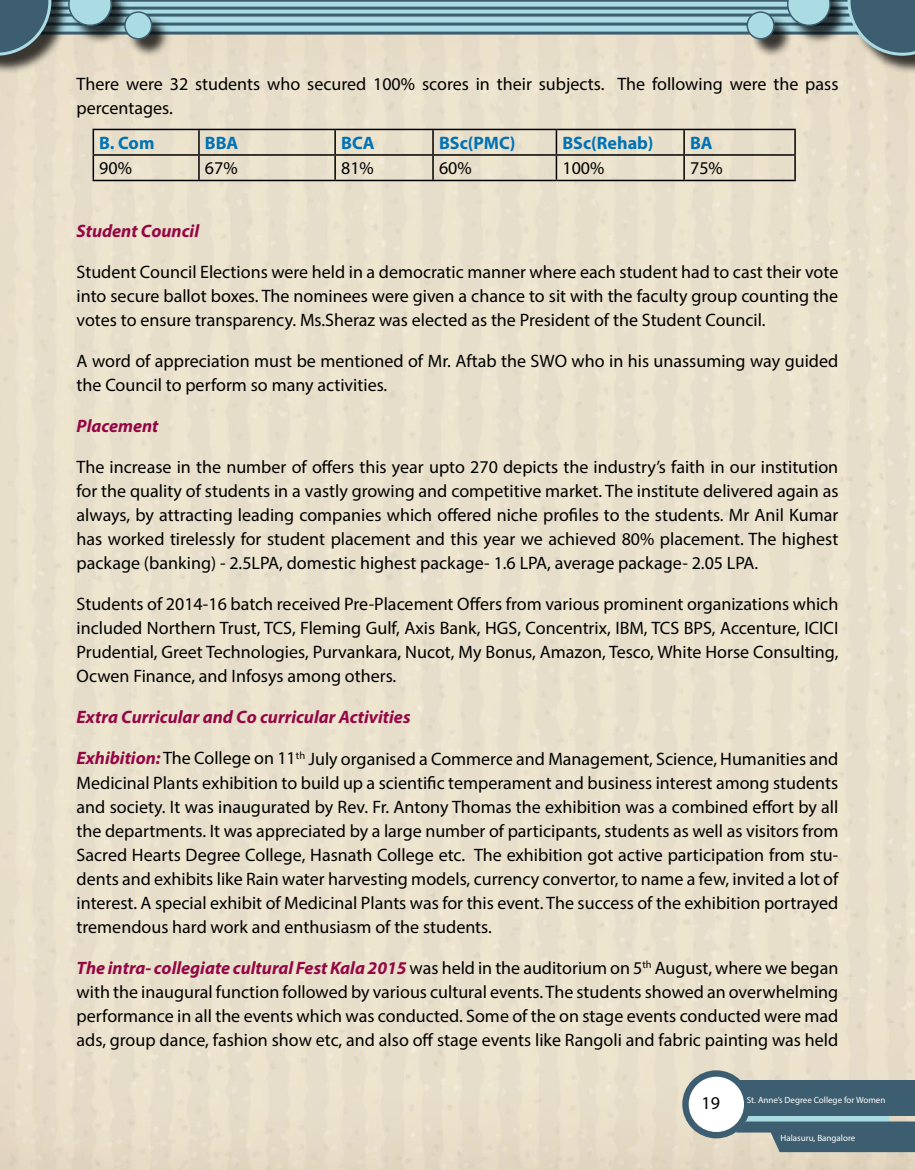
<style>
.page{position:relative;width:915px;height:1170px;background:#fff}
.page>*{position:absolute;margin:0;border:0;box-sizing:border-box;transform-origin:0 0}
.t1{font:18px/24px "Myriad Pro";color:#000;text-align:justify}
.t2{font:italic 700 18px "Myriad Pro";color:#940645}
.t3{font:700 18px "Myriad Pro";color:#0072b5}
.t4{font:9px "Myriad Pro";color:#fff}
.s1{font-weight:700;font-style:italic;color:#940645}
</style>
<div class="page">
<div style="left:0;top:56px;width:914px;height:1113px;background:#e8dfcb"></div>
<div style="left:742px;top:1094px;width:146px;height:35px;background:linear-gradient(to right,#a8d9e1,#acdde5)"></div>
<div style="left:738px;top:1079px;width:176px;height:36px;background:#3c5e70"></div>
<svg style="left:682px;top:1070px;width:68px;height:68px"></svg>
<div style="left:688px;top:1076px;width:55px;height:55px;background:#fff;border-radius:50%"></div>
<svg style="left:735px;top:1121px;width:179px;height:30px;background:#55717d"></svg>
<div style="left:849px;top:0;width:65px;height:74px;background:#000;opacity:.75"></div>
<div style="left:749px;top:14px;width:43px;height:44px;background:#e8ddc9"></div>
<div style="left:0;top:0;width:70px;height:74px;background:#000;opacity:.75"></div>
<svg style="left:0;top:0;width:914px;height:56px;background:#97aeaf"></svg>
<div style="left:127px;top:14px;width:44px;height:44px;background:#000;opacity:.75"></div>
<div style="left:125px;top:12px;width:27px;height:27px;background:#abdce4;border-radius:50%"></div>
<div style="left:124px;top:11px;width:28px;height:28px;border:2px solid #3c5e70;border-radius:50%"></div>
<hr style="left:92px;top:129px;width:107px;height:1px;background:#000">
<hr style="left:92px;top:130px;width:2px;height:24px;background:#000">
<hr style="left:199px;top:129px;width:136px;height:1px;background:#000">
<hr style="left:198px;top:130px;width:2px;height:24px;background:#000">
<hr style="left:335px;top:129px;width:98px;height:1px;background:#000">
<hr style="left:334px;top:130px;width:2px;height:24px;background:#000">
<hr style="left:433px;top:129px;width:123px;height:1px;background:#000">
<hr style="left:556px;top:129px;width:128px;height:1px;background:#000">
<hr style="left:555px;top:130px;width:2px;height:24px;background:#000">
<hr style="left:684px;top:129px;width:111px;height:1px;background:#000">
<hr style="left:92px;top:154px;width:107px;height:2px;background:#000">
<hr style="left:92px;top:156px;width:2px;height:24px;background:#000">
<hr style="left:199px;top:154px;width:136px;height:2px;background:#000">
<hr style="left:198px;top:156px;width:2px;height:24px;background:#000">
<hr style="left:335px;top:154px;width:98px;height:2px;background:#000">
<hr style="left:334px;top:156px;width:2px;height:24px;background:#000">
<hr style="left:433px;top:154px;width:123px;height:2px;background:#000">
<svg style="left:432px;top:130px;width:1px;height:50px"></svg>
<hr style="left:556px;top:154px;width:128px;height:2px;background:#000">
<hr style="left:555px;top:156px;width:2px;height:24px;background:#000">
<hr style="left:684px;top:154px;width:111px;height:2px;background:#000">
<svg style="left:683px;top:130px;width:1px;height:50px"></svg>
<svg style="left:794px;top:130px;width:1px;height:50px"></svg>
<hr style="left:92px;top:180px;width:107px;height:1px;background:#000">
<hr style="left:199px;top:180px;width:136px;height:1px;background:#000">
<hr style="left:335px;top:180px;width:98px;height:1px;background:#000">
<hr style="left:433px;top:180px;width:123px;height:1px;background:#000">
<hr style="left:556px;top:180px;width:128px;height:1px;background:#000">
<hr style="left:684px;top:180px;width:111px;height:1px;background:#000">
<p class="t1" style="left:77px;top:72px;width:763px">There were 32 students who secured 100% scores in their subjects. The following were the pass percentages.</p>
<p class="t3" style="left:99px;top:131px;width:57px">B. Com</p>
<p class="t3" style="left:205px;top:131px;width:35px">BBA</p>
<p class="t3" style="left:341px;top:131px;width:35px">BCA</p>
<p class="t3" style="left:439px;top:131px;width:78px">BSc(PMC)</p>
<p class="t3" style="left:562px;top:131px;width:92px">BSc(Rehab)</p>
<p class="t3" style="left:690px;top:131px;width:24px">BA</p>
<p class="t1" style="left:99px;top:156px;width:34px">90%</p>
<p class="t1" style="left:205px;top:156px;width:34px">67%</p>
<p class="t1" style="left:341px;top:156px;width:34px">81%</p>
<p class="t1" style="left:439px;top:156px;width:34px">60%</p>
<p class="t1" style="left:562px;top:156px;width:43px">100%</p>
<p class="t1" style="left:690px;top:156px;width:34px">75%</p>
<p class="t2" style="left:77px;top:219px;width:124px">Student Council</p>
<p class="t1" style="left:77px;top:260px;width:763px">Student Council Elections were held in a democratic manner where each student had to cast their vote into secure ballot boxes. The nominees were given a chance to sit with the faculty group counting the votes to ensure transparency. Ms.Sheraz was elected as the President of the Student Council.</p>
<p class="t1" style="left:77px;top:349px;width:763px">A word of appreciation must be mentioned of Mr. Aftab the SWO who in his unassuming way guided the Council to perform so many activities.</p>
<p class="t2" style="left:77px;top:414px;width:83px">Placement</p>
<p class="t1" style="left:77px;top:455px;width:763px">The increase in the number of offers this year upto 270 depicts the industry’s faith in our institution for the quality of students in a vastly growing and competitive market. The institute delivered again as always, by attracting leading companies which offered niche profiles to the students. Mr Anil Kumar has worked tirelessly for student placement and this year we achieved 80% placement. The highest package (banking) - 2.5LPA, domestic highest package- 1.6 LPA, average package- 2.05 LPA.</p>
<p class="t1" style="left:77px;top:592px;width:763px">Students of 2014-16 batch received Pre-Placement Offers from various prominent organizations which included Northern Trust, TCS, Fleming Gulf, Axis Bank, HGS, Concentrix, IBM, TCS BPS, Accenture, ICICI Prudential, Greet Technologies, Purvankara, Nucot, My Bonus, Amazon, Tesco, White Horse Consulting, Ocwen Finance, and Infosys among others.</p>
<p class="t2" style="left:77px;top:705px;width:335px">Extra Curricular and Co curricular Activities</p>
<p class="t1" style="left:77px;top:746px;width:763px"><span class="s1">Exhibition:</span> The College on 11<sup>th</sup> July organised a Commerce and Management, Science, Humanities and Medicinal Plants exhibition to build up a scientific temperament and business interest among students and society. It was inaugurated by Rev. Fr. Antony Thomas the exhibition was a combined effort by all the departments. It was appreciated by a large number of participants, students as well as visitors from Sacred Hearts Degree College, Hasnath College etc. The exhibition got active participation from stu&shy;dents and exhibits like Rain water harvesting models, currency convertor, to name a few, invited a lot of interest. A special exhibit of Medicinal Plants was for this event. The success of the exhibition portrayed tremendous hard work and enthusiasm of the students.</p>
<p class="t1" style="left:77px;top:955px;width:763px"><span class="s1">The intra- collegiate cultural Fest Kala 2015</span> was held in the auditorium on 5<sup>th</sup> August, where we began with the inaugural function followed by various cultural events. The students showed an overwhelming performance in all the events which was conducted. Some of the on stage events conducted were mad ads, group dance, fashion show etc, and also off stage events like Rangoli and fabric painting was held</p>
<p class="t1" style="left:701px;top:1090px;width:20px">19</p>
<p class="t4" style="left:746px;top:1093px;width:140px">St. Anne’s Degree College for Women</p>
<p class="t4" style="left:780px;top:1132px;width:76px">Halasuru, Bangalore</p>
</div>
